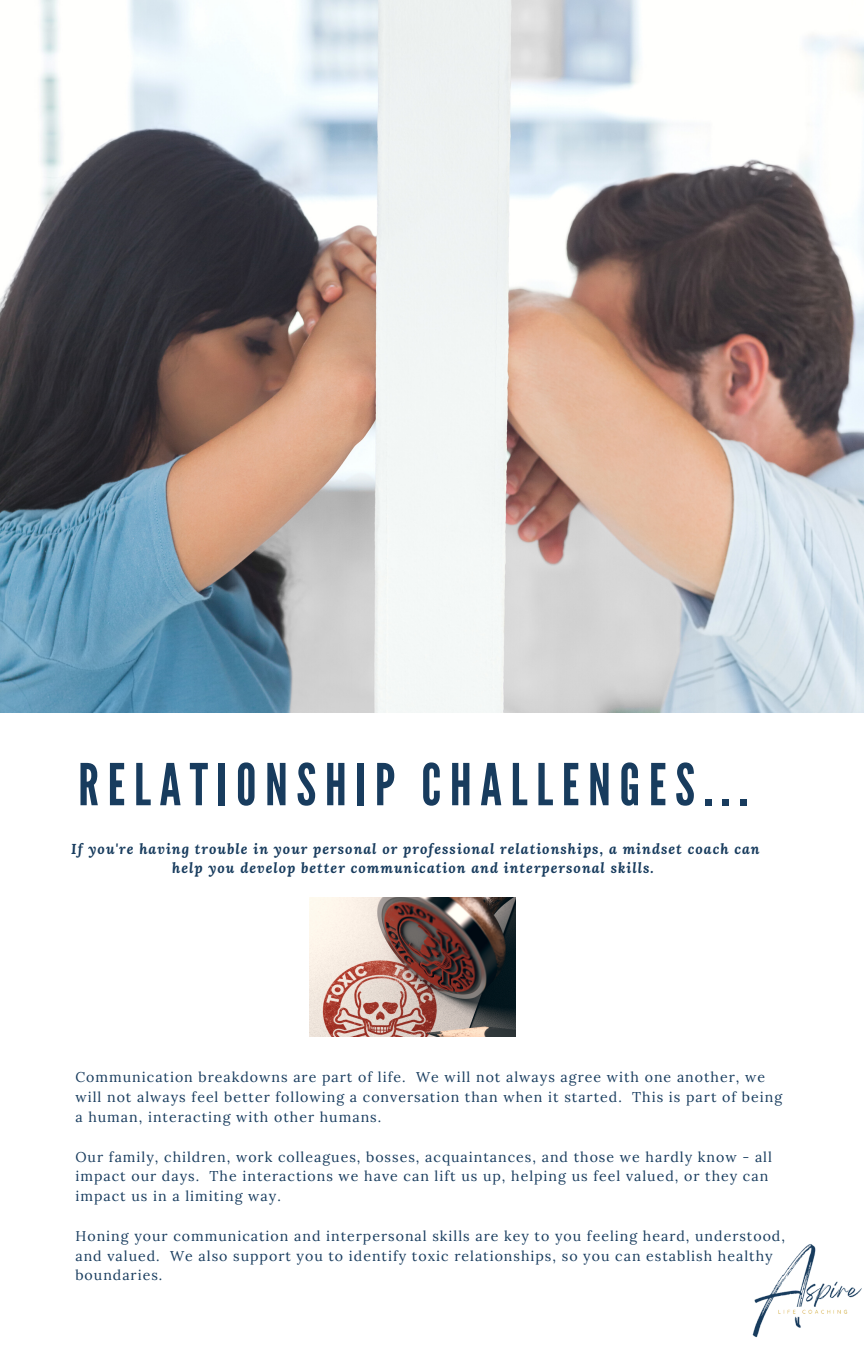
<style>
.page{position:relative;width:864px;height:1350px;background:#fff}
.page>*{position:absolute;margin:0;border:0;box-sizing:border-box;transform-origin:0 0}
.t1{font:57.6px "League Gothic";letter-spacing:.15em;color:#183c5e}
.t2{font:italic 700 14.4px/19.1px "Lora";letter-spacing:.07em;color:#183c5e;text-align:center}
.t3{font:14.17px/19.8px "Lora";letter-spacing:.07em;color:#183c5e}
</style>
<div class="page">
<img style="left:0;top:0;width:864px;height:712px">
<img style="left:752px;top:1244px;width:110px;height:94px">
<img style="left:310px;top:898px;width:206px;height:138px">
<h1 class="t1" style="left:78px;top:751px;width:671px">RELATIONSHIP CHALLENGES...</h1>
<p class="t2" style="left:71px;top:839px;width:690px">If you're having trouble in your personal or professional relationships, a mindset coach can help you develop better communication and interpersonal skills.</p>
<p class="t3" style="left:75px;top:1067px;width:708px">Communication breakdowns are part of life. We will not always agree with one another, we will not always feel better following a conversation than when it started. This is part of being a human, interacting with other humans.</p>
<p class="t3" style="left:75px;top:1146px;width:698px">Our family, children, work colleagues, bosses, acquaintances, and those we hardly know - all impact our days. The interactions we have can lift us up, helping us feel valued, or they can impact us in a limiting way.</p>
<p class="t3" style="left:75px;top:1226px;width:711px">Honing your communication and interpersonal skills are key to you feeling heard, understood, and valued. We also support you to identify toxic relationships, so you can establish healthy boundaries.</p>
</div>
